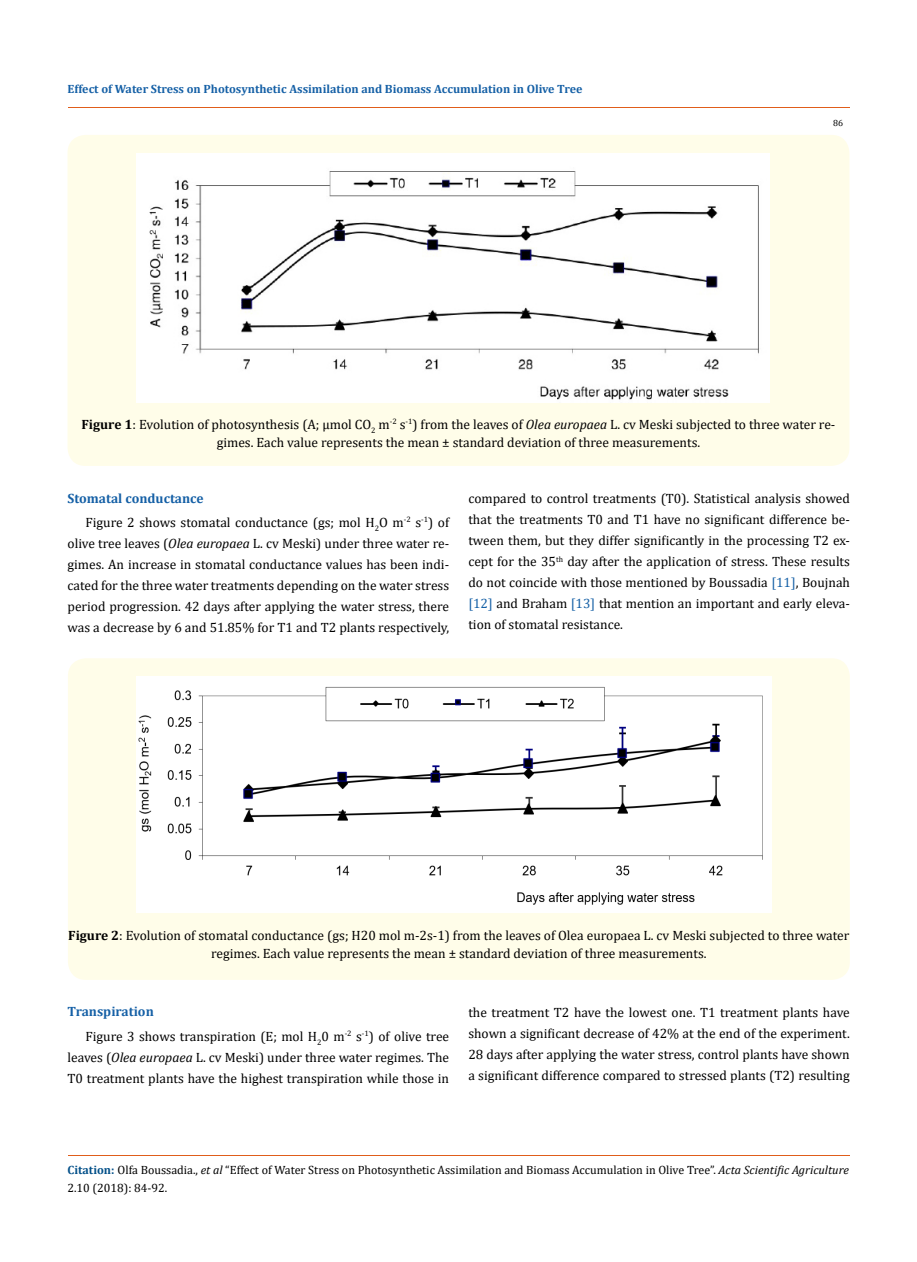
<style>
.page{position:relative;width:917px;height:1262px;background:#fff}
.page>*{position:absolute;margin:0;border:0;box-sizing:border-box;transform-origin:0 0}
.t1{font:13.5px/21px "Cambria";color:#000;text-align:justify}
.t2{font:700 13.5px "Cambria";color:#1560a6}
.t3{font:12px/18px "Cambria";color:#000}
.t4{font:700 12px "Cambria";color:#1560a6}
.t5{font:9px "Cambria";color:#000}
.s1{font-weight:700}
.s2{font-style:italic}
.s3{color:#1560a6}
.s4{font-weight:700;color:#035089}
</style>
<div class="page">
<div style="left:68px;top:135px;width:781px;height:331px;background:#fffde9;border-radius:18px"></div>
<img style="left:136px;top:154px;width:634px;height:248px">
<div style="left:68px;top:658px;width:781px;height:322px;background:#fffde9;border-radius:18px"></div>
<img style="left:136px;top:676px;width:635px;height:236px">
<hr style="left:68px;top:108px;width:781px;height:1px;background:#e05d1a">
<hr style="left:68px;top:1155px;width:781px;height:1px;background:#e05d1a">
<p class="t4" style="left:68px;top:81px;width:516px">Effect of Water Stress on Photosynthetic Assimilation and Biomass Accumulation in Olive Tree</p>
<p class="t5" style="left:833px;top:118px;width:11px">86</p>
<p class="t1" style="left:82px;top:415px;width:755px;line-height:18px;text-align:center"><span class="s1">Figure 1</span>: Evolution of photosynthesis (A; µmol CO<sub>2</sub> m<sup>-2</sup> s<sup>-1</sup>) from the leaves of <span class="s2">Olea europaea</span> L. cv Meski subjected to three water re&shy;gimes. Each value represents the mean ± standard deviation of three measurements.</p>
<p class="t2" style="left:68px;top:489px;width:138px">Stomatal conductance</p>
<p class="t1" style="left:68px;top:511px;width:383px;text-indent:18px">Figure 2 shows stomatal conductance (gs; mol H<sub>2</sub>O m<sup>-2</sup> s<sup>-1</sup>) of olive tree leaves (<span class="s2">Olea europaea</span> L. cv Meski) under three water re&shy;gimes. An increase in stomatal conductance values has been indi&shy;cated for the three water treatments depending on the water stress period progression. 42 days after applying the water stress, there was a decrease by 6 and 51.85% for T1 and T2 plants respectively,</p>
<p class="t1" style="left:468px;top:488px;width:383px">compared to control treatments (T0). Statistical analysis showed that the treatments T0 and T1 have no significant difference be&shy;tween them, but they differ significantly in the processing T2 ex&shy;cept for the 35<sup>th</sup> day after the application of stress. These results do not coincide with those mentioned by Boussadia <span class="s3">[11]</span>, Boujnah <span class="s3">[12]</span> and Braham <span class="s3">[13]</span> that mention an important and early eleva&shy;tion of stomatal resistance.</p>
<p class="t1" style="left:68px;top:926px;width:782px;line-height:18px;text-align:center"><span class="s1">Figure 2</span>: Evolution of stomatal conductance (gs; H20 mol m-2s-1) from the leaves of Olea europaea L. cv Meski subjected to three water regimes. Each value represents the mean ± standard deviation of three measurements.</p>
<p class="t2" style="left:67px;top:1001px;width:88px">Transpiration</p>
<p class="t1" style="left:468px;top:1001px;width:383px">the treatment T2 have the lowest one. T1 treatment plants have shown a significant decrease of 42% at the end of the experiment.<br>28 days after applying the water stress, control plants have shown a significant difference compared to stressed plants (T2) resulting</p>
<p class="t1" style="left:67px;top:1025px;width:383px;text-indent:18px">Figure 3 shows transpiration (E; mol H<sub>2</sub>0 m<sup>-2</sup> s<sup>-1</sup>) of olive tree leaves (<span class="s2">Olea europaea</span> L. cv Meski) under three water regimes. The T0 treatment plants have the highest transpiration while those in</p>
<p class="t3" style="left:67px;top:1160px;width:783px"><span class="s4">Citation:</span> Olfa Boussadia., <span class="s2">et al</span> “Effect of Water Stress on Photosynthetic Assimilation and Biomass Accumulation in Olive Tree”. <span class="s2">Acta Scientific Agriculture<br></span>2.10 (2018): 84-92.</p>
</div>
